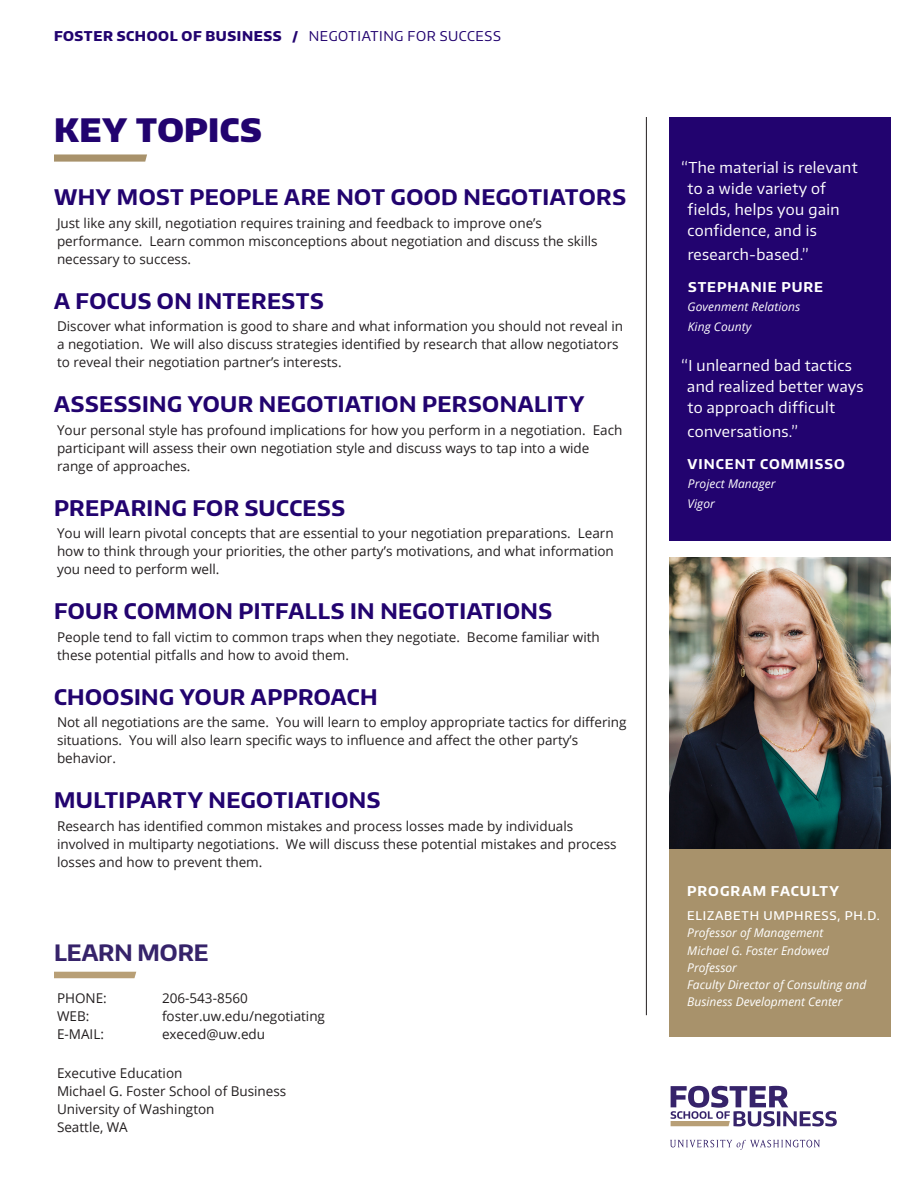
<style>
.page{position:relative;width:918px;height:1188px;background:#fff}
.page>*{position:absolute;margin:0;border:0;box-sizing:border-box;transform-origin:0 0}
.Headline_2{font:900 32.25px "Encode Sans Normal";letter-spacing:.015em;color:#22036f}
.Headline3{font:700 22.5px "Encode Sans Normal";color:#36236a}
.Subheader_2{font:700 21.45px "Encode Sans Normal";letter-spacing:.02em;color:#22036f}
.t1{font:15px/21px "Encode Sans Normal";letter-spacing:.025em;color:#fff}
.Bullet_2{font:13.5px/18px "Open Sans";color:#231f20}
.t2{font:800 13.5px "Encode Sans Normal";letter-spacing:.045em;color:#22036f}
.Quote_name{font:700 13.5px "Encode Sans Normal";letter-spacing:.075em;color:#fff}
.Faculty_head{font:700 13.5px "Encode Sans Normal";letter-spacing:.075em;color:#fff}
.Faculty_title{font:italic 12px/17.2px "Open Sans";color:#fff}
.Quote_name-2{font:italic 12px/19.5px "Open Sans";letter-spacing:.005em;color:#fff}
.Faculty_name{font:500 12px/17.2px "Encode Sans Normal";letter-spacing:.065em;color:#fff}
.s1{font-weight:400}
.s2{font-family:"Open Sans";font-weight:400;font-style:italic}
</style>
<div class="page">
<svg style="left:54px;top:154px;width:93px;height:8px"></svg>
<div style="left:669px;top:117px;width:222px;height:424px;background:#22036f"></div>
<div style="left:669px;top:849px;width:222px;height:188px;background:#a8926b"></div>
<img style="left:669px;top:557px;width:222px;height:292px">
<hr style="left:646px;top:117px;width:1px;height:898px;background:#231f20">
<svg style="left:671px;top:1086px;width:166px;height:40px"></svg>
<svg style="left:670px;top:1140px;width:150px;height:10px"></svg>
<svg style="left:54px;top:972px;width:82px;height:6px"></svg>
<p class="t2" style="left:54px;top:27px;width:448px">FOSTER SCHOOL OF BUSINESS / <span class="s1">NEGOTIATING FOR SUCCESS</span></p>
<p class="Headline_2" style="left:54px;top:109px;width:209px">KEY TOPICS</p>
<p class="Subheader_2" style="left:54px;top:183px;width:574px">WHY MOST PEOPLE ARE NOT GOOD NEGOTIATORS</p>
<p class="Bullet_2" style="left:57px;top:213px;width:542px">Just like any skill, negotiation requires training and feedback to improve one’s performance. Learn common misconceptions about negotiation and discuss the skills necessary to success.</p>
<p class="Subheader_2" style="left:54px;top:287px;width:271px">A FOCUS ON INTERESTS</p>
<p class="Bullet_2" style="left:57px;top:317px;width:568px">Discover what information is good to share and what information you should not reveal in a negotiation. We will also discuss strategies identified by research that allow negotiators to reveal their negotiation partner’s interests.</p>
<p class="Subheader_2" style="left:54px;top:390px;width:532px">ASSESSING YOUR NEGOTIATION PERSONALITY</p>
<p class="Bullet_2" style="left:57px;top:420px;width:567px">Your personal style has profound implications for how you perform in a negotiation. Each participant will assess their own negotiation style and discuss ways to tap into a wide range of approaches.</p>
<p class="Subheader_2" style="left:54px;top:494px;width:293px">PREPARING FOR SUCCESS</p>
<p class="Bullet_2" style="left:57px;top:524px;width:558px;text-align:justify">You will learn pivotal concepts that are essential to your negotiation preparations. Learn how to think through your priorities, the other party’s motivations, and what information you need to perform well.</p>
<p class="Subheader_2" style="left:54px;top:597px;width:500px">FOUR COMMON PITFALLS IN NEGOTIATIONS</p>
<p class="Bullet_2" style="left:57px;top:627px;width:544px">People tend to fall victim to common traps when they negotiate. Become familiar with these potential pitfalls and how to avoid them.</p>
<p class="Subheader_2" style="left:54px;top:683px;width:325px">CHOOSING YOUR APPROACH</p>
<p class="Bullet_2" style="left:57px;top:713px;width:571px">Not all negotiations are the same. You will learn to employ appropriate tactics for differing situations. You will also learn specific ways to influence and affect the other party’s behavior.</p>
<p class="Subheader_2" style="left:54px;top:786px;width:328px">MULTIPARTY NEGOTIATIONS</p>
<p class="Bullet_2" style="left:57px;top:816px;width:561px">Research has identified common mistakes and process losses made by individuals involved in multiparty negotiations. We will discuss these potential mistakes and process losses and how to prevent them.</p>
<h3 class="Headline3" style="left:54px;top:938px;width:156px">LEARN MORE</h3>
<p class="Bullet_2" style="left:57px;top:988px;width:51px">PHONE:</p>
<p class="Bullet_2" style="left:162px;top:988px;width:87px">206-543-8560</p>
<p class="Bullet_2" style="left:57px;top:1006px;width:34px">WEB:</p>
<p class="Bullet_2" style="left:162px;top:1006px;width:165px">foster.uw.edu/negotiating</p>
<p class="Bullet_2" style="left:57px;top:1024px;width:48px">E-MAIL:</p>
<p class="Bullet_2" style="left:162px;top:1024px;width:105px">execed@uw.edu</p>
<p class="Bullet_2" style="left:57px;top:1063px;width:231px">Executive Education<br>Michael G. Foster School of Business<br>University of Washington<br>Seattle, WA</p>
<p class="t1" style="left:687px;top:157px;width:172px;text-indent:-6px">“The material is relevant to a wide variety of fields, helps you gain confidence, and is</p>
<p class="t1" style="left:688px;top:244px;width:122px">research-based.”</p>
<p class="Quote_name" style="left:688px;top:278px;width:137px">STEPHANIE PURE</p>
<p class="Quote_name-2" style="left:688px;top:297px;width:114px">Govenment Relations<br>King County</p>
<p class="t1" style="left:687px;top:355px;width:178px;text-indent:-6px">“I unlearned bad tactics and realized better ways to approach difficult</p>
<p class="t1" style="left:687px;top:421px;width:112px">conversations.”</p>
<p class="Quote_name" style="left:688px;top:455px;width:159px">VINCENT COMMISSO</p>
<p class="Quote_name-2" style="left:688px;top:474px;width:89px">Project Manager</p>
<p class="Quote_name-2" style="left:688px;top:494px;width:29px">Vigor</p>
<p class="Faculty_head" style="left:687px;top:882px;width:153px">PROGRAM FACULTY</p>
<p class="Faculty_name" style="left:687px;top:907px;width:194px">ELIZABETH UMPHRESS, PH.D.<br><span class="s2">Professor of Management</span></p>
<p class="Faculty_title" style="left:687px;top:941px;width:143px">Michael G. Foster Endowed<br>Professor</p>
<p class="Faculty_title" style="left:687px;top:976px;width:180px">Faculty Director of Consulting and<br>Business Development Center</p>
</div>
